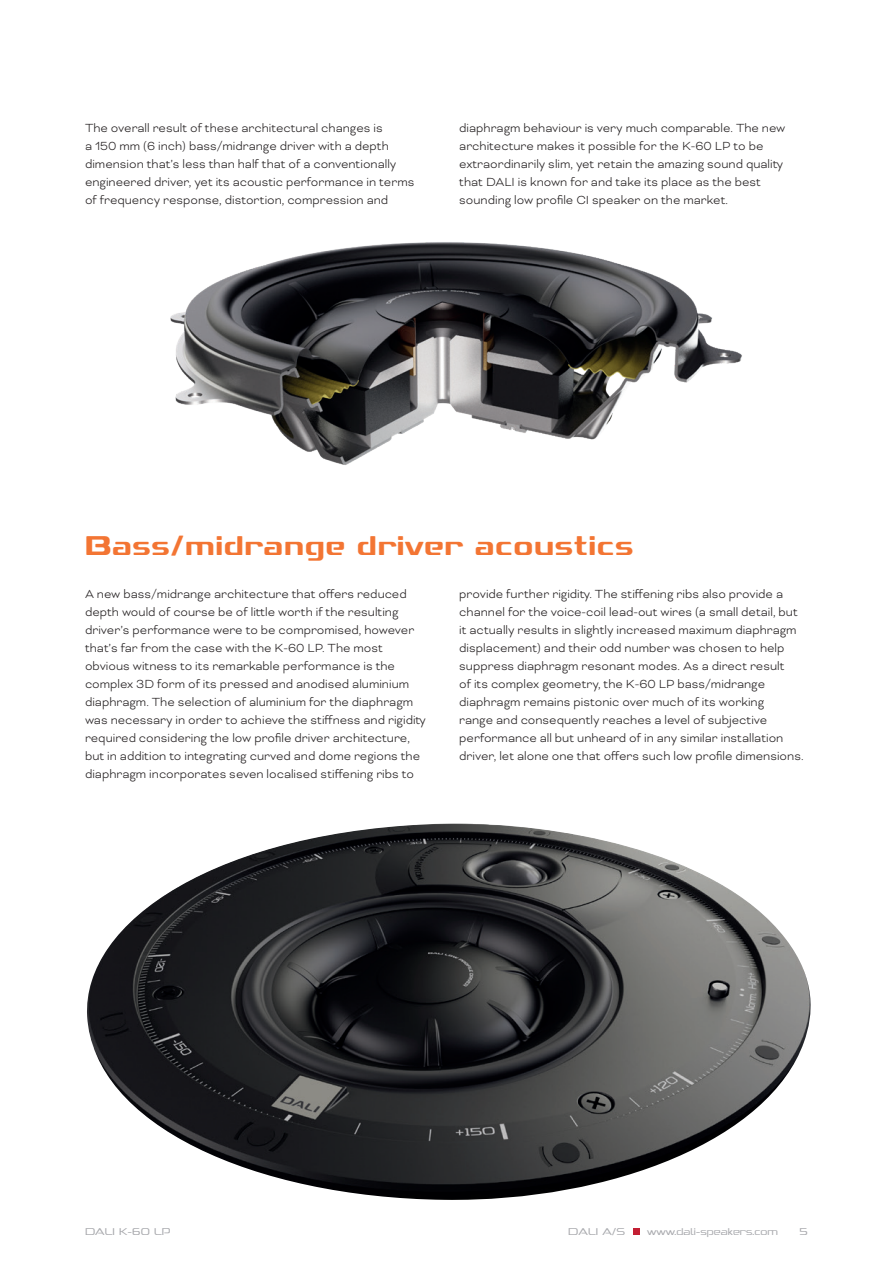
<style>
.page{position:relative;width:893px;height:1263px;background:#fff}
.page>*{position:absolute;margin:0;border:0;box-sizing:border-box;transform-origin:0 0}
.t1{font:700 33px "Dali Font 2";color:#f37533}
.t2{font:300 13.5px/18px "Bicyclette";color:#231f20}
.t3{font:300 12px "Dali Font 2";color:#a8a9ad}
</style>
<div class="page">
<img style="left:170px;top:242px;width:572px;height:223px">
<img style="left:87px;top:823px;width:724px;height:377px">
<svg style="left:633px;top:1228px;width:6px;height:6px"></svg>
<p class="t2" style="left:85px;top:119px;width:331px">The overall result of these architectural changes is<br>a 150 mm (6 inch) bass/midrange driver with a depth dimension that’s less than half that of a conventionally engineered driver, yet its acoustic performance in terms of frequency response, distortion, compression and</p>
<p class="t2" style="left:459px;top:119px;width:328px">diaphragm behaviour is very much comparable. The new architecture makes it possible for the K-60 LP to be extraordinarily slim, yet retain the amazing sound quality that DALI is known for and take its place as the best sounding low profile CI speaker on the market.</p>
<h1 class="t1" style="left:85px;top:528px;width:550px">Bass/midrange driver acoustics</h1>
<p class="t2" style="left:85px;top:585px;width:342px">A new bass/midrange architecture that offers reduced depth would of course be of little worth if the resulting driver’s performance were to be compromised, however that’s far from the case with the K-60 LP. The most obvious witness to its remarkable performance is the complex 3D form of its pressed and anodised aluminium diaphragm. The selection of aluminium for the diaphragm was necessary in order to achieve the stiffness and rigidity required considering the low profile driver architecture, but in addition to integrating curved and dome regions the diaphragm incorporates seven localised stiffening ribs to</p>
<p class="t2" style="left:459px;top:585px;width:346px">provide further rigidity. The stiffening ribs also provide a channel for the voice-coil lead-out wires (a small detail, but it actually results in slightly increased maximum diaphragm displacement) and their odd number was chosen to help suppress diaphragm resonant modes. As a direct result<br>of its complex geometry, the K-60 LP bass/midrange diaphragm remains pistonic over much of its working<br>range and consequently reaches a level of subjective performance all but unheard of in any similar installation driver, let alone one that offers such low profile dimensions.</p>
<p class="t3" style="left:85px;top:1225px;width:87px">DALI K-60 LP</p>
<p class="t3" style="left:568px;top:1225px;width:58px">DALI A/S</p>
<p class="t3" style="left:647px;top:1225px;width:132px">www.dali-speakers.com</p>
<p class="t3" style="left:799px;top:1225px;width:10px">5</p>
</div>
